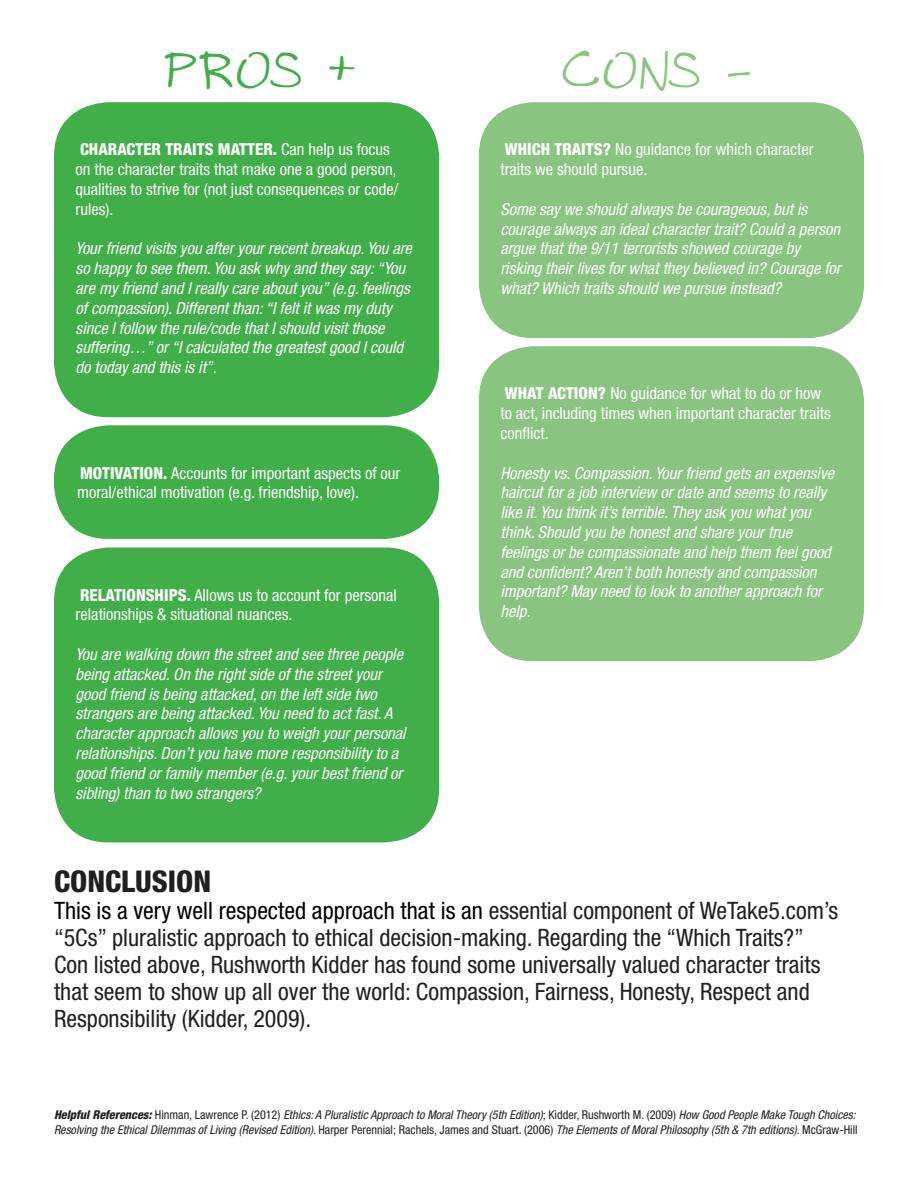
<style>
.page{position:relative;width:918px;height:1188px;background:#fff}
.page>*{position:absolute;margin:0;border:0;box-sizing:border-box;transform-origin:0 0}
.t1{font:39px "Graphe Alpha";color:#40ae49}
.t2{font:39px "Graphe Alpha";color:#89c480}
.t3{font:800 condensed 30px "Helvetica Neue LT Std";color:#231f20}
.t4{font:condensed 24px/27px "Helvetica Neue LT Std";color:#231f20}
.t5{font:italic condensed 16.5px/19.8px "Helvetica Neue LT Std";color:#fff}
.t6{font:condensed 16.5px/19.8px "Helvetica Neue LT Std";color:#fff}
.t7{font:italic condensed 12.15px/14.5px "Helvetica Neue LT Std";color:#231f20}
.s1{font-weight:800}
.s2{color:#000}
.s3{font-style:normal}
</style>
<div class="page">
<div style="left:54px;top:102px;width:385px;height:315px;background:#40ae49;border-radius:54px"></div>
<div style="left:479px;top:102px;width:385px;height:236px;background:#89c480;border-radius:54px"></div>
<div style="left:54px;top:425px;width:385px;height:114px;background:#40ae49;border-radius:54px"></div>
<div style="left:479px;top:346px;width:385px;height:315px;background:#89c480;border-radius:54px"></div>
<div style="left:54px;top:548px;width:385px;height:294px;background:#40ae49;border-radius:54px"></div>
<p class="t1" style="left:164px;top:58px;width:195px">PROS +</p>
<p class="t2" style="left:560px;top:58px;width:193px">CONS –</p>
<p class="t6" style="left:76px;top:140px;width:324px"><span class="s1">CHARACTER TRAITS MATTER.</span> Can help us focus on the character traits that make one a good person, qualities to strive for (not just consequences or code/ rules).</p>
<p class="t5" style="left:76px;top:239px;width:338px">Your friend visits you after your recent breakup. You are so happy to see them. You ask why and they say: “You are my friend and I really care about you” (e.g. feelings of compassion). Different than: “I felt it was my duty since I follow the rule/code that I should visit those suffering…” or “I calculated the greatest good I could do today and this is it”.</p>
<p class="t6" style="left:77px;top:463px;width:325px"><span class="s1">MOTIVATION.</span> Accounts for important aspects of our moral/ethical motivation (e.g. friendship, love).</p>
<p class="t6" style="left:76px;top:585px;width:323px"><span class="s1">RELATIONSHIPS.</span> Allows us to account for personal relationships &amp; situational nuances.</p>
<p class="t5" style="left:76px;top:645px;width:332px">You are walking down the street and see three people being attacked. On the right side of the street your good friend is being attacked, on the left side two strangers are being attacked. You need to act fast. A character approach allows you to weigh your personal relationships. Don’t you have more responsibility to a good friend or family member (e.g. your best friend or sibling) than to two strangers?</p>
<p class="t6" style="left:500px;top:140px;width:315px"><span class="s1">WHICH TRAITS?</span> No guidance for which character traits we should pursue.</p>
<p class="t5" style="left:500px;top:199px;width:342px">Some say we should always be courageous, but is courage always an ideal character trait? Could a person argue that the 9/11 terrorists showed courage by risking their lives for what they believed in? Courage for what? Which traits should we pursue instead?</p>
<p class="t6" style="left:500px;top:384px;width:332px"><span class="s1">WHAT ACTION?</span> No guidance for what to do or how to act, including times when important character traits conflict.</p>
<p class="t5" style="left:500px;top:463px;width:335px">Honesty vs. Compassion. Your friend gets an expensive haircut for a job interview or date and seems to really like it. You think it’s terrible. They ask you what you think. Should you be honest and share your true feelings or be compassionate and help them feel good and confident? Aren’t both honesty and compassion important? May need to look to another approach for help.</p>
<p class="t3" style="left:54px;top:862px;width:159px">CONCLUSION</p>
<p class="t4" style="left:54px;top:896px;width:786px"><span class="s2">This is a very well respected approach that is an</span> essential component of WeTake5.com’s “5Cs” pluralistic approach to ethical decision-making. Regarding the “Which Traits?” Con listed above, Rushworth Kidder has found some universally valued character traits that seem to show up all over the world: Compassion, Fairness, Honesty, Respect and Responsibility (Kidder, 2009).</p>
<p class="t7" style="left:54px;top:1108px;width:805px"><span class="s1">Helpful References:</span> <span class="s3">Hinman, Lawrence P. (2012)</span> Ethics: A Pluralistic Approach to Moral Theory (5th Edition)<span class="s3">; Kidder, Rushworth M. (2009)</span> How Good People Make Tough Choices:<br>Resolving the Ethical Dilemmas of Living (Revised Edition)<span class="s3">. Harper Perennial; Rachels, James and Stuart. (2006)</span> The Elements of Moral Philosophy (5th &amp; 7th editions)<span class="s3">. McGraw-Hill</span></p>
</div>
